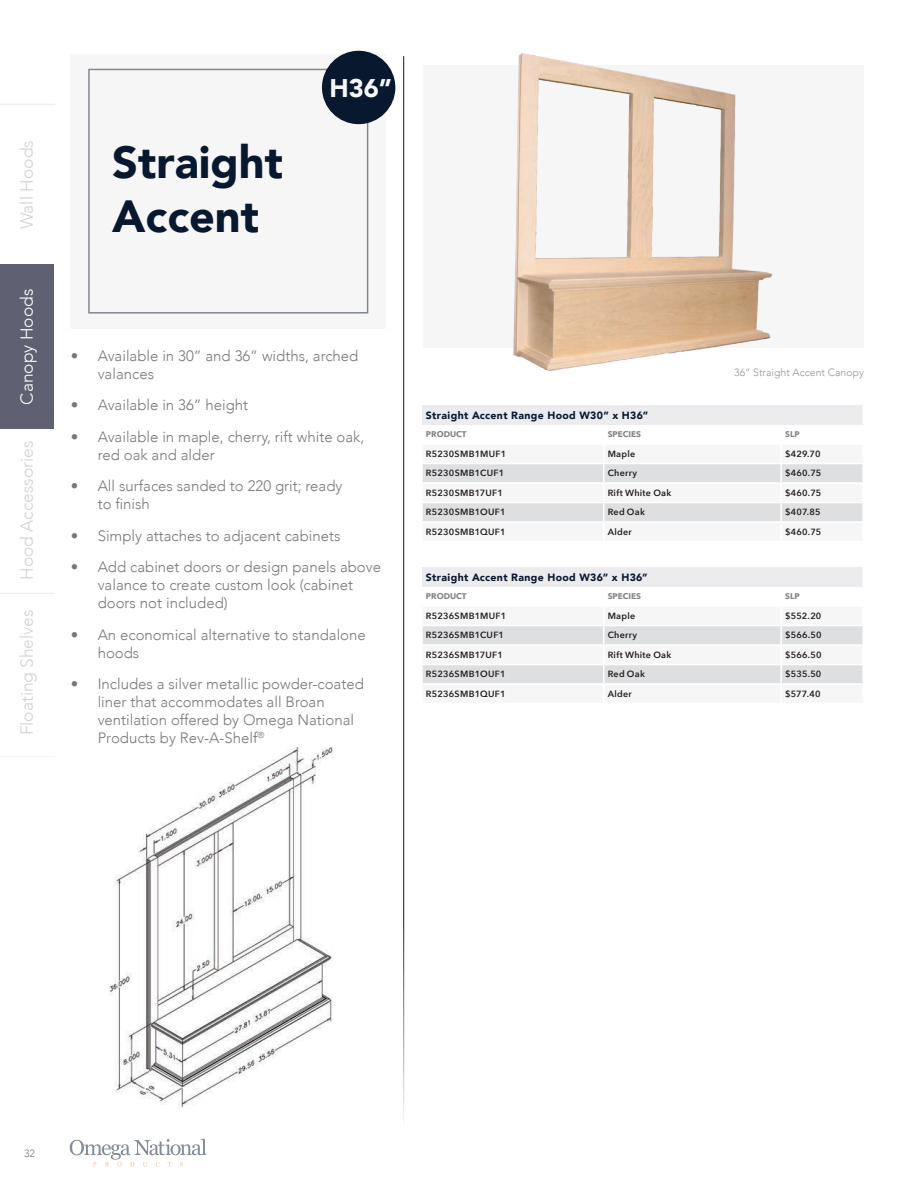
<style>
.page{position:relative;width:918px;height:1188px;background:#fff}
.page>*{position:absolute;margin:0;border:0;box-sizing:border-box;transform-origin:0 0}
.t1{font:900 45px/54px "Avenir";color:#08182f}
.t2{font:900 25.5px "Avenir";color:#f6f6f7}
.t3{font:300 17.4px "Avenir";color:#d1d2d4}
.t4{font:300 17.4px "Avenir";color:#fff}
.t5{font:300 15px/18px "Avenir";color:#76787b}
.t6{font:900 10.5px "Avenir";letter-spacing:.03em;color:#08182f}
.t7{font:300 10.5px "Avenir";color:#939598}
.t8{font:300 10.5px "Avenir";color:#76787b}
.t9{font:600 9px "Avenir Next";letter-spacing:.03em;color:#231f20}
.t10{font:700 8.25px "Avenir Next";color:#808285}
</style>
<div class="page">
<div style="left:0;top:265px;width:54px;height:164px;background:#5f6071"></div>
<hr style="left:0;top:104px;width:55px;height:1px;background:#dcdddf">
<hr style="left:0;top:593px;width:55px;height:1px;background:#dcdddf">
<hr style="left:0;top:756px;width:55px;height:1px;background:#dcdddf">
<svg style="left:70px;top:1139px;width:136px;height:27px"></svg>
<div style="left:71px;top:54px;width:315px;height:274px;background:#f6f6f7"></div>
<div style="left:423px;top:65px;width:441px;height:283px;background:#f6f6f7"></div>
<hr style="left:403px;top:56px;width:1px;height:1078px;background:#08182f">
<div style="left:322px;top:51px;width:73px;height:73px;background:#08182f;border-radius:50%"></div>
<div style="left:422px;top:405px;width:441px;height:19px;background:#ececee"></div>
<svg style="left:422px;top:464px;width:441px;height:57px"></svg>
<div style="left:422px;top:567px;width:441px;height:19px;background:#ececee"></div>
<svg style="left:422px;top:626px;width:441px;height:57px"></svg>
<img style="left:109px;top:747px;width:225px;height:361px">
<img style="left:513px;top:53px;width:260px;height:318px">
<p class="t3" style="left:16px;top:229px;width:90px;rotate:-90deg">Wall Hoods</p>
<p class="t4" style="left:16px;top:405px;width:117px;rotate:-90deg">Canopy Hoods</p>
<p class="t3" style="left:16px;top:580px;width:140px;rotate:-90deg">Hood Accessories</p>
<p class="t3" style="left:16px;top:735px;width:127px;rotate:-90deg">Floating Shelves</p>
<h1 class="t1" style="left:112px;top:134px;width:172px">Straight<br>Accent</h1>
<h2 class="t2" style="left:329px;top:66px;width:64px">H36”</h2>
<p class="t5" style="left:98px;top:346px;width:262px;text-indent:-27px">• Available in 30” and 36” widths, arched valances</p>
<p class="t5" style="left:71px;top:396px;width:179px">• Available in 36” height</p>
<p class="t5" style="left:98px;top:427px;width:268px;text-indent:-27px">• Available in maple, cherry, rift white oak, red oak and alder</p>
<p class="t5" style="left:98px;top:477px;width:246px;text-indent:-27px">• All surfaces sanded to 220 grit; ready to finish</p>
<p class="t5" style="left:71px;top:526px;width:271px">• Simply attaches to adjacent cabinets</p>
<p class="t5" style="left:98px;top:558px;width:285px;text-indent:-27px">• Add cabinet doors or design panels above valance to create custom look (cabinet doors not included)</p>
<p class="t5" style="left:98px;top:625px;width:270px;text-indent:-27px">• An economical alternative to standalone hoods</p>
<p class="t5" style="left:98px;top:675px;width:268px;text-indent:-27px">• Includes a silver metallic powder-coated liner that accommodates all Broan ventilation offered by Omega National Products by Rev-A-Shelf<sup>®</sup></p>
<p class="t7" style="left:734px;top:366px;width:131px">36” Straight Accent Canopy</p>
<p class="t6" style="left:426px;top:407px;width:224px">Straight Accent Range Hood W30” x H36”</p>
<p class="t10" style="left:426px;top:427px;width:42px">PRODUCT</p>
<p class="t10" style="left:608px;top:427px;width:35px">SPECIES</p>
<p class="t10" style="left:785px;top:427px;width:16px">SLP</p>
<p class="t9" style="left:426px;top:446px;width:82px">R5230SMB1MUF1</p>
<p class="t9" style="left:608px;top:446px;width:29px">Maple</p>
<p class="t9" style="left:785px;top:446px;width:37px">$429.70</p>
<p class="t9" style="left:426px;top:466px;width:80px">R5230SMB1CUF1</p>
<p class="t9" style="left:608px;top:466px;width:31px">Cherry</p>
<p class="t9" style="left:785px;top:466px;width:38px">$460.75</p>
<p class="t9" style="left:426px;top:485px;width:79px">R5230SMB17UF1</p>
<p class="t9" style="left:608px;top:485px;width:65px">Rift White Oak</p>
<p class="t9" style="left:785px;top:485px;width:38px">$460.75</p>
<p class="t9" style="left:426px;top:505px;width:81px">R5230SMB1OUF1</p>
<p class="t9" style="left:608px;top:505px;width:39px">Red Oak</p>
<p class="t9" style="left:785px;top:505px;width:37px">$407.85</p>
<p class="t9" style="left:426px;top:524px;width:81px">R5230SMB1QUF1</p>
<p class="t9" style="left:608px;top:524px;width:26px">Alder</p>
<p class="t9" style="left:785px;top:524px;width:38px">$460.75</p>
<p class="t6" style="left:426px;top:569px;width:223px">Straight Accent Range Hood W36” x H36”</p>
<p class="t10" style="left:426px;top:589px;width:42px">PRODUCT</p>
<p class="t10" style="left:608px;top:589px;width:35px">SPECIES</p>
<p class="t10" style="left:785px;top:589px;width:16px">SLP</p>
<p class="t9" style="left:426px;top:608px;width:82px">R5236SMB1MUF1</p>
<p class="t9" style="left:608px;top:608px;width:29px">Maple</p>
<p class="t9" style="left:785px;top:608px;width:38px">$552.20</p>
<p class="t9" style="left:426px;top:628px;width:80px">R5236SMB1CUF1</p>
<p class="t9" style="left:608px;top:628px;width:31px">Cherry</p>
<p class="t9" style="left:785px;top:628px;width:38px">$566.50</p>
<p class="t9" style="left:426px;top:647px;width:78px">R5236SMB17UF1</p>
<p class="t9" style="left:608px;top:647px;width:65px">Rift White Oak</p>
<p class="t9" style="left:785px;top:647px;width:38px">$566.50</p>
<p class="t9" style="left:426px;top:667px;width:81px">R5236SMB1OUF1</p>
<p class="t9" style="left:608px;top:667px;width:39px">Red Oak</p>
<p class="t9" style="left:785px;top:667px;width:38px">$535.50</p>
<p class="t9" style="left:426px;top:686px;width:81px">R5236SMB1QUF1</p>
<p class="t9" style="left:608px;top:686px;width:26px">Alder</p>
<p class="t9" style="left:785px;top:686px;width:37px">$577.40</p>
<p class="t8" style="left:24px;top:1147px;width:12px">32</p>
</div>
